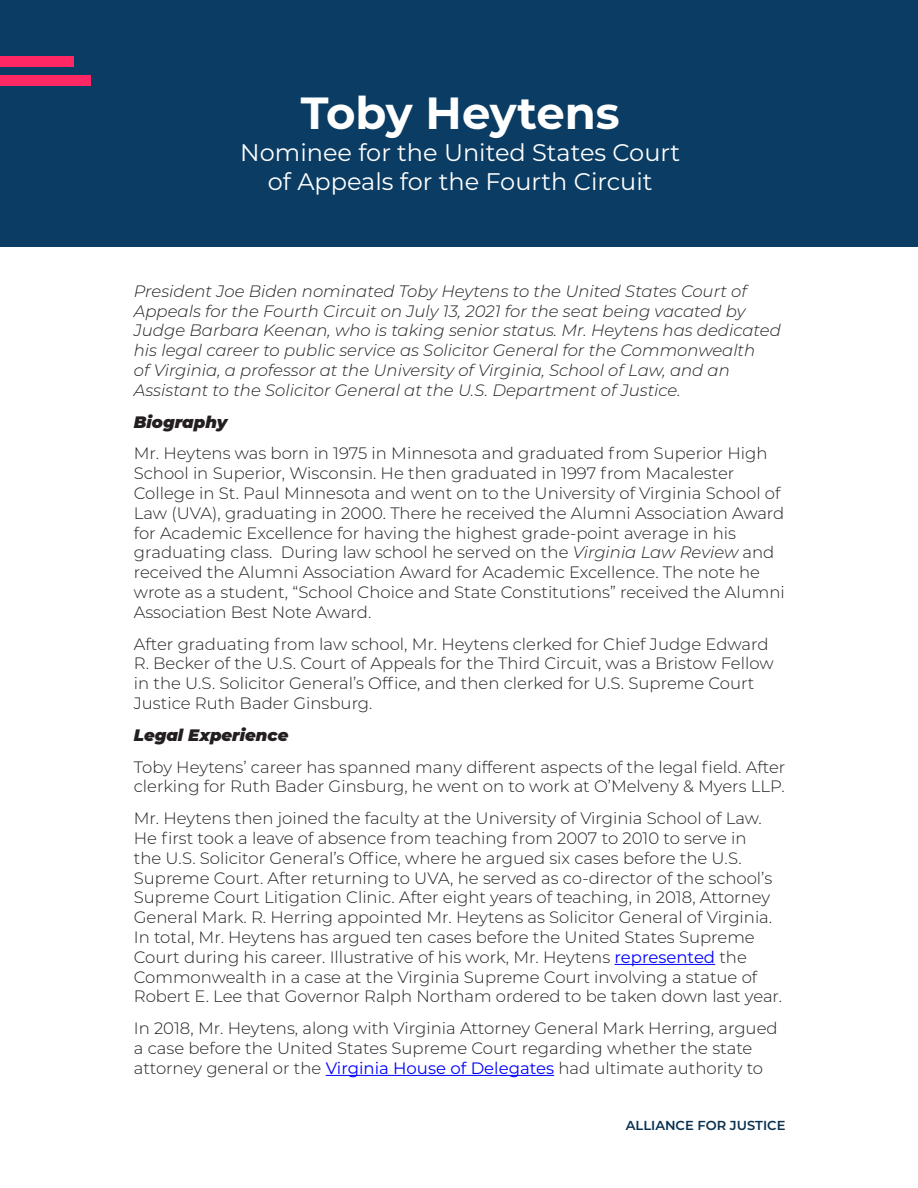
<style>
.page{position:relative;width:918px;height:1188px;background:#fff}
.page>*{position:absolute;margin:0;border:0;box-sizing:border-box;transform-origin:0 0}
.t1{font:700 45px "Montserrat";color:#fff}
.t2{font:24px/28.8px "Montserrat";color:#fff;text-align:center}
.t3{font:300 16.5px/19.8px "Montserrat";color:#231f20}
.t4{font:italic 300 16.5px/19.8px "Montserrat";color:#231f20}
.t5{font:italic 900 16.5px "Montserrat";color:#231f20}
.t6{font:600 13.05px "Montserrat";color:#09304f}
.s1{font-size:15.75px;color:#202122}
.s2{font-style:italic}
.s3{font-weight:400;color:#00f}
</style>
<div class="page">
<div style="left:0;top:0;width:918px;height:247px;background:#0b3d64"></div>
<div style="left:0;top:75px;width:91px;height:10px;background:#ff2864"></div>
<div style="left:0;top:56px;width:74px;height:10px;background:#ff2864"></div>
<hr style="left:615px;top:964px;width:100px;height:1px;background:#00f">
<hr style="left:326px;top:1075px;width:228px;height:1px;background:#00f">
<p class="t1" style="left:301px;top:80px;width:320px">Toby Heytens</p>
<p class="t2" style="left:240px;top:137px;width:441px">Nominee for the United States Court of Appeals for the Fourth Circuit</p>
<p class="t4" style="left:134px;top:280px;width:648px">President Joe Biden nominated Toby Heytens to the United States Court of Appeals for the Fourth Circuit on July 13, 2021 for the seat being vacated by Judge Barbara Keenan, who is taking senior status. Mr. Heytens has dedicated his legal career to public service as Solicitor General for the Commonwealth<br>of Virginia, a professor at the University of Virginia<span class="s1">,</span> School of Law, and an Assistant to the Solicitor General at the U.S. Department of Justice.</p>
<p class="t5" style="left:134px;top:409px;width:95px">Biography</p>
<p class="t3" style="left:134px;top:443px;width:652px">Mr. Heytens was born in 1975 in Minnesota and graduated from Superior High School in Superior, Wisconsin. He then graduated in 1997 from Macalester College in St. Paul Minnesota and went on to the University of Virginia School of Law (UVA), graduating in 2000. There he received the Alumni Association Award for Academic Excellence for having the highest grade-point average in his graduating class. During law school he served on the <span class="s2">Virginia Law Review</span> and received the Alumni Association Award for Academic Excellence. The note he wrote as a student, “School Choice and State Constitutions” received the Alumni Association Best Note Award.</p>
<p class="t3" style="left:134px;top:633px;width:641px">After graduating from law school, Mr. Heytens clerked for Chief Judge Edward R. Becker of the U.S. Court of Appeals for the Third Circuit, was a Bristow Fellow in the U.S. Solicitor General’s Office, and then clerked for U.S. Supreme Court Justice Ruth Bader Ginsburg.</p>
<p class="t5" style="left:134px;top:722px;width:156px">Legal Experience</p>
<p class="t3" style="left:134px;top:756px;width:653px">Toby Heytens’ career has spanned many different aspects of the legal field. After clerking for Ruth Bader Ginsburg, he went on to work at O’Melveny &amp; Myers LLP.</p>
<p class="t3" style="left:134px;top:808px;width:650px">Mr. Heytens then joined the faculty at the University of Virginia School of Law.<br>He first took a leave of absence from teaching from 2007 to 2010 to serve in<br>the U.S. Solicitor General’s Office, where he argued six cases before the U.S.<br>Supreme Court. After returning to UVA, he served as co-director of the school’s Supreme Court Litigation Clinic. After eight years of teaching, in 2018, Attorney General Mark. R. Herring appointed Mr. Heytens as Solicitor General of Virginia.<br>In total, Mr. Heytens has argued ten cases before the United States Supreme Court during his career. Illustrative of his work, Mr. Heytens <span class="s3">represented</span> the Commonwealth in a case at the Virginia Supreme Court involving a statue of Robert E. Lee that Governor Ralph Northam ordered to be taken down last year.</p>
<p class="t3" style="left:134px;top:1018px;width:645px">In 2018, Mr. Heytens, along with Virginia Attorney General Mark Herring, argued a case before the United States Supreme Court regarding whether the state attorney general or the <span class="s3">Virginia House of Delegates</span> had ultimate authority to</p>
<p class="t6" style="left:626px;top:1117px;width:161px">ALLIANCE FOR JUSTICE</p>
</div>
